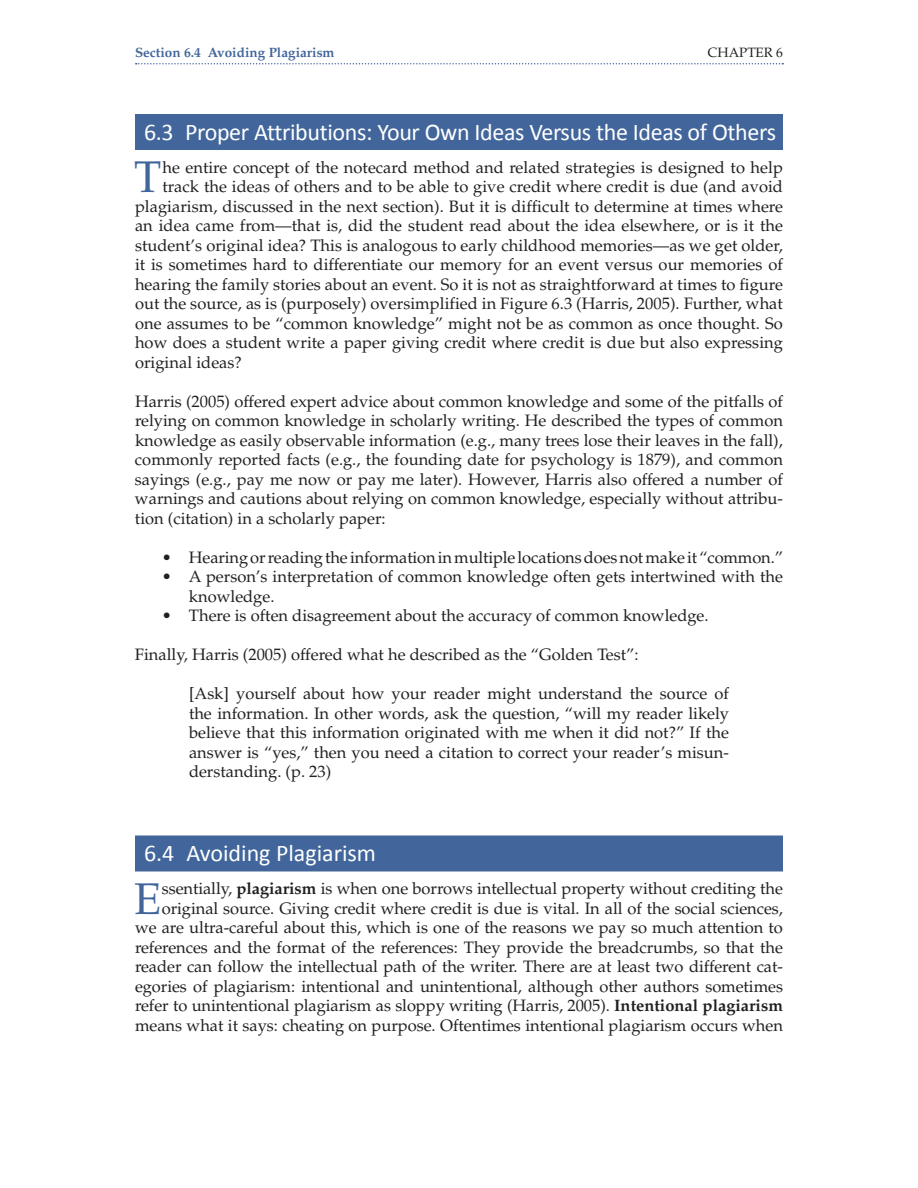
<style>
.page{position:relative;width:918px;height:1188px;background:#fff}
.page>*{position:absolute;margin:0;border:0;box-sizing:border-box;transform-origin:0 0}
.t1{font:44.4px "Palatino LT Std";color:#42669b}
.t2{font:24px "Calibri";letter-spacing:-.015em;color:#fff}
.t3{font:16.5px/19.5px "Palatino LT Std";color:#221f1f;text-align:justify}
.t4{font:700 13.5px "Palatino LT Std";color:#42669b}
.t5{font:13.5px "Palatino LT Std";color:#221f1f}
.s1{font-weight:700}
</style>
<div class="page">
<svg style="left:136px;top:63px;width:647px;height:1px"></svg>
<div style="left:135px;top:114px;width:648px;height:36px;background:#42669b"></div>
<div style="left:135px;top:835px;width:648px;height:36px;background:#42669b"></div>
<p class="t4" style="left:135px;top:47px;width:201px">Section 6.4 Avoiding Plagiarism</p>
<p class="t5" style="left:708px;top:45px;width:77px">CHAPTER 6</p>
<h2 class="t2" style="left:144px;top:117px;width:634px">6.3 Proper Attributions: Your Own Ideas Versus the Ideas of Others</h2>
<h1 class="t1" style="left:134px;top:160px;width:29px">T</h1>
<p class="t3" style="left:162px;top:159px;width:622px">he entire concept of the notecard method and related strategies is designed to help</p>
<p class="t3" style="left:162px;top:179px;width:622px">track the ideas of others and to be able to give credit where credit is due (and avoid</p>
<p class="t3" style="left:135px;top:198px;width:650px">plagiarism, discussed in the next section). But it is difficult to determine at times where</p>
<p class="t3" style="left:135px;top:218px;width:650px">an idea came from—that is, did the student read about the idea elsewhere, or is it the</p>
<p class="t3" style="left:135px;top:237px;width:649px">student’s original idea? This is analogous to early childhood memories—as we get older,</p>
<p class="t3" style="left:135px;top:257px;width:649px">it is sometimes hard to differentiate our memory for an event versus our memories of</p>
<p class="t3" style="left:135px;top:276px;width:650px">hearing the family stories about an event. So it is not as straightforward at times to figure</p>
<p class="t3" style="left:135px;top:296px;width:649px">out the source, as is (purposely) oversimplified in Figure 6.3 (Harris, 2005). Further, what</p>
<p class="t3" style="left:135px;top:315px;width:649px">one assumes to be “common knowledge” might not be as common as once thought. So</p>
<p class="t3" style="left:135px;top:335px;width:649px">how does a student write a paper giving credit where credit is due but also expressing</p>
<p class="t3" style="left:135px;top:354px;width:108px">original ideas?</p>
<p class="t3" style="left:135px;top:393px;width:650px">Harris (2005) offered expert advice about common knowledge and some of the pitfalls of relying on common knowledge in scholarly writing. He described the types of common knowledge as easily observable information (e.g., many trees lose their leaves in the fall), commonly reported facts (e.g., the founding date for psychology is 1879), and common sayings (e.g., pay me now or pay me later). However, Harris also offered a number of warnings and cautions about relying on common knowledge, especially without attribu&shy;tion (citation) in a scholarly paper:</p>
<p class="t3" style="left:162px;top:547px;width:623px">• Hearing or reading the information in multiple locations does not make it “common.”</p>
<p class="t3" style="left:189px;top:567px;width:595px;text-indent:-27px">• A person’s interpretation of common knowledge often gets intertwined with the knowledge.</p>
<p class="t3" style="left:162px;top:606px;width:548px">• There is often disagreement about the accuracy of common knowledge.</p>
<p class="t3" style="left:135px;top:647px;width:505px">Finally, Harris (2005) offered what he described as the “Golden Test”:</p>
<p class="t3" style="left:189px;top:686px;width:542px">[Ask] yourself about how your reader might understand the source of the information. In other words, ask the question, “will my reader likely believe that this information originated with me when it did not?” If the answer is “yes,” then you need a citation to correct your reader’s misun&shy;derstanding. (p. 23)</p>
<h2 class="t2" style="left:144px;top:838px;width:234px">6.4 Avoiding Plagiarism</h2>
<h1 class="t1" style="left:134px;top:881px;width:29px">E</h1>
<p class="t3" style="left:135px;top:881px;width:650px;text-align:right">ssentially, <span class="s1">plagiarism</span> is when one borrows intellectual property without crediting the original source. Giving credit where credit is due is vital. In all of the social sciences,<br>we are ultra-careful about this, which is one of the reasons we pay so much attention to references and the format of the references: They provide the breadcrumbs, so that the reader can follow the intellectual path of the writer. There are at least two different cat&shy;egories of plagiarism: intentional and unintentional, although other authors sometimes refer to unintentional plagiarism as sloppy writing (Harris, 2005). <span class="s1">Intentional plagiarism </span>means what it says: cheating on purpose. Oftentimes intentional plagiarism occurs when</p>
</div>
